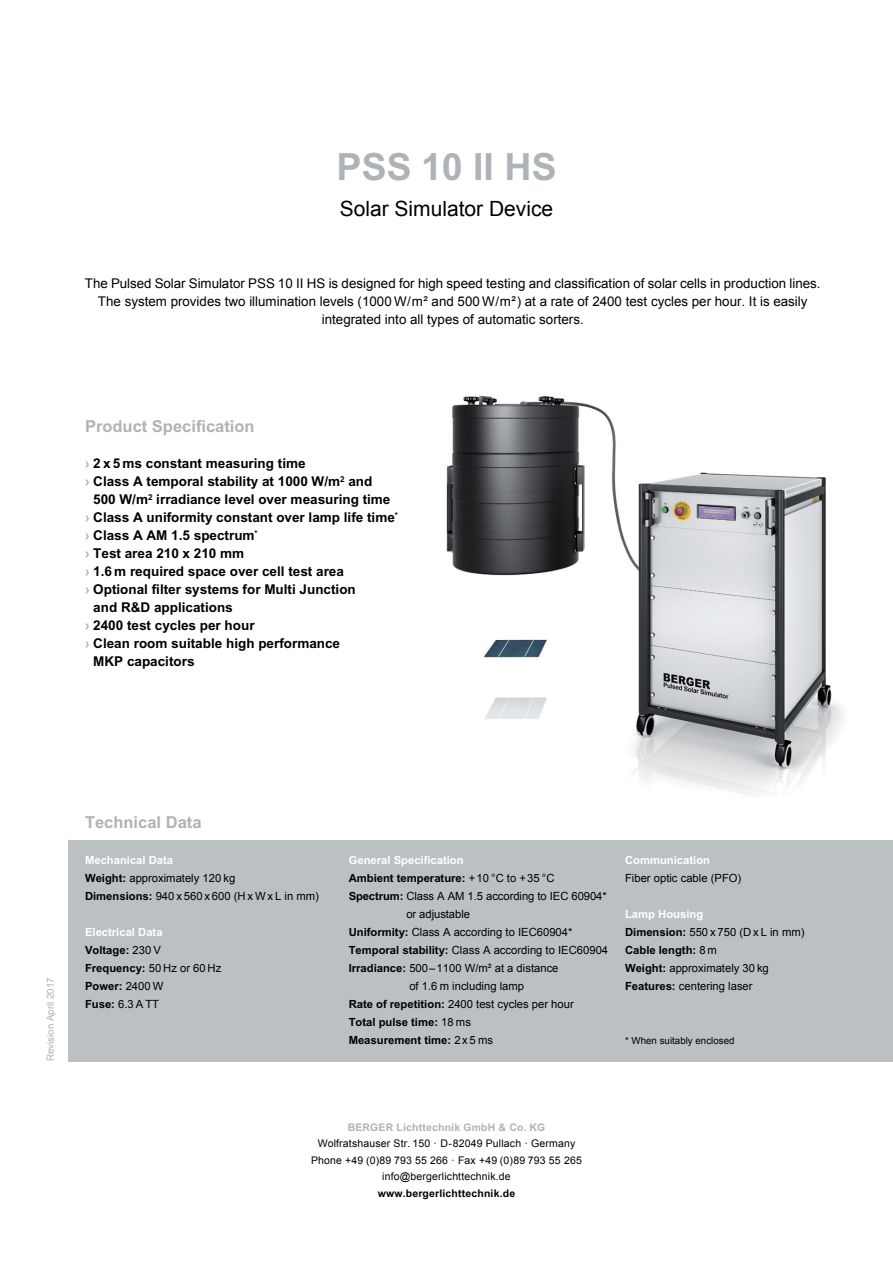
<style>
.page{position:relative;width:893px;height:1263px;background:#fff}
.page>*{position:absolute;margin:0;border:0;box-sizing:border-box;transform-origin:0 0}
.t1{font:700 37.5px "Arial";color:#aeb3b8}
.t2{font:21px "Arial";color:#000}
.t3{font:700 16.5px "Arial";color:#aeb3b8}
.t4{font:700 13.5px "Arial";color:#000}
.t5{font:13.35px/18px "Arial";color:#000;text-align:center}
.t6{font:11.25px/18px "Arial";color:#000}
.t7{font:700 11.25px/18px "Arial";color:#000}
.t8{font:700 11.25px "Arial";color:#fff}
.t9{font:10.5px/16.5px "Arial";letter-spacing:.015em;color:#000;text-align:center}
.t10{font:700 10.5px "Arial";letter-spacing:.015em;color:#aeb3b8}
.t11{font:700 10.5px "Arial";letter-spacing:.015em;color:#000}
.t12{font:9.75px "Arial";color:#000}
.t13{font:9.75px "Arial";color:#aeb3b8}
.s1{color:#aeb3b8}
.s2{font-weight:700;color:#fff}
.s3{font-weight:700}
.s4{color:#fff}
.s5{font-weight:400}
</style>
<div class="page">
<img style="left:446px;top:395px;width:397px;height:400px">
<div style="left:68px;top:840px;width:825px;height:221px;background:#bbc0c3"></div>
<h1 class="t1" style="left:336px;top:145px;width:222px">PSS 10 II HS</h1>
<h2 class="t2" style="left:340px;top:195px;width:215px">Solar Simulator Device</h2>
<p class="t5" style="left:85px;top:274px;width:737px">The Pulsed Solar Simulator PSS 10 II HS is designed for high speed testing and classification of solar cells in production lines.<br>The system provides two illumination levels (1000 W/m² and 500 W/m²) at a rate of 2400 test cycles per hour. It is easily integrated into all types of automatic sorters.</p>
<h3 class="t3" style="left:85px;top:417px;width:171px">Product Specification</h3>
<p class="t4" style="left:85px;top:455px;width:222px"><span class="s1">›</span> 2 x 5 ms constant measuring time</p>
<p class="t4" style="left:85px;top:473px;width:289px"><span class="s1">›</span> Class A temporal stability at 1000 W/m<sup>2</sup> and</p>
<p class="t4" style="left:93px;top:491px;width:299px">500 W/m<sup>2</sup> irradiance level over measuring time</p>
<p class="t4" style="left:85px;top:509px;width:314px"><span class="s1">›</span> Class A uniformity constant over lamp life time<sup>*</sup></p>
<p class="t4" style="left:85px;top:527px;width:174px"><span class="s1">›</span> Class A AM 1.5 spectrum<sup>*</sup></p>
<p class="t4" style="left:85px;top:545px;width:161px"><span class="s1">›</span> Test area 210 x 210 mm</p>
<p class="t4" style="left:85px;top:563px;width:260px"><span class="s1">›</span> 1.6 m required space over cell test area</p>
<p class="t4" style="left:85px;top:581px;width:272px"><span class="s1">›</span> Optional filter systems for Multi Junction</p>
<p class="t4" style="left:93px;top:599px;width:141px">and R&amp;D applications</p>
<p class="t4" style="left:85px;top:617px;width:171px"><span class="s1">›</span> 2400 test cycles per hour</p>
<p class="t4" style="left:85px;top:635px;width:257px"><span class="s1">›</span> Clean room suitable high performance</p>
<p class="t4" style="left:93px;top:653px;width:103px">MKP capacitors</p>
<p class="t13" style="left:44px;top:1061px;width:85px;rotate:-90deg">Revision April 2017</p>
<h3 class="t3" style="left:85px;top:813px;width:118px">Technical Data</h3>
<p class="t6" style="left:85px;top:851px;width:235px"><span class="s2">Mechanical Data<br></span><span class="s3">Weight:</span> approximately 120 kg<br><span class="s3">Dimensions:</span> 940 x 560 x 600 (H x W x L in mm)</p>
<p class="t7" style="left:85px;top:923px;width:138px"><span class="s4">Electrical Data<br></span>Voltage: <span class="s5">230 V<br></span>Frequency: <span class="s5">50 Hz or 60 Hz<br></span>Power: <span class="s5">2400 W<br></span>Fuse: <span class="s5">6.3 A TT</span></p>
<p class="t8" style="left:349px;top:853px;width:117px">General Specification</p>
<p class="t7" style="left:349px;top:869px;width:207px">Ambient temperature: <span class="s5">+10 °C to +35 °C</span></p>
<p class="t6" style="left:349px;top:887px;width:260px"><span class="s3">Spectrum:</span> Class A AM 1.5 according to IEC 60904*</p>
<p class="t6" style="left:406px;top:905px;width:65px">or adjustable</p>
<p class="t6" style="left:349px;top:923px;width:225px"><span class="s3">Uniformity:</span> Class A according to IEC60904*</p>
<p class="t6" style="left:349px;top:941px;width:261px"><span class="s3">Temporal stability:</span> Class A according to IEC60904</p>
<p class="t6" style="left:349px;top:959px;width:211px"><span class="s3">Irradiance:</span> 500–1100 W/m² at a distance</p>
<p class="t6" style="left:409px;top:977px;width:116px">of 1.6 m including lamp</p>
<p class="t6" style="left:349px;top:995px;width:227px"><span class="s3">Rate of repetition:</span> 2400 test cycles per hour</p>
<p class="t7" style="left:349px;top:1013px;width:124px">Total pulse time: <span class="s5">18 ms</span></p>
<p class="t7" style="left:349px;top:1031px;width:146px">Measurement time: <span class="s5">2x 5 ms</span></p>
<p class="t8" style="left:625px;top:853px;width:87px">Communication</p>
<p class="t6" style="left:625px;top:869px;width:118px">Fiber optic cable (PFO)</p>
<p class="t6" style="left:625px;top:905px;width:181px"><span class="s2">Lamp Housing<br></span><span class="s3">Dimension:</span> 550 x 750 (D x L in mm)<br><span class="s3">Cable length:</span> 8 m<br><span class="s3">Weight:</span> approximately 30 kg<br><span class="s3">Features:</span> centering laser</p>
<p class="t12" style="left:625px;top:1034px;width:111px">* When suitably enclosed</p>
<p class="t10" style="left:348px;top:1121px;width:199px">BERGER Lichttechnik GmbH &amp; Co. KG</p>
<p class="t9" style="left:311px;top:1135px;width:272px">Wolfratshauser Str. 150 · D-82049 Pullach · Germany<br>Phone +49 (0)89 793 55 266 · Fax +49 (0)89 793 55 265 info@bergerlichttechnik.de</p>
<p class="t11" style="left:378px;top:1187px;width:139px">www.bergerlichttechnik.de</p>
</div>
